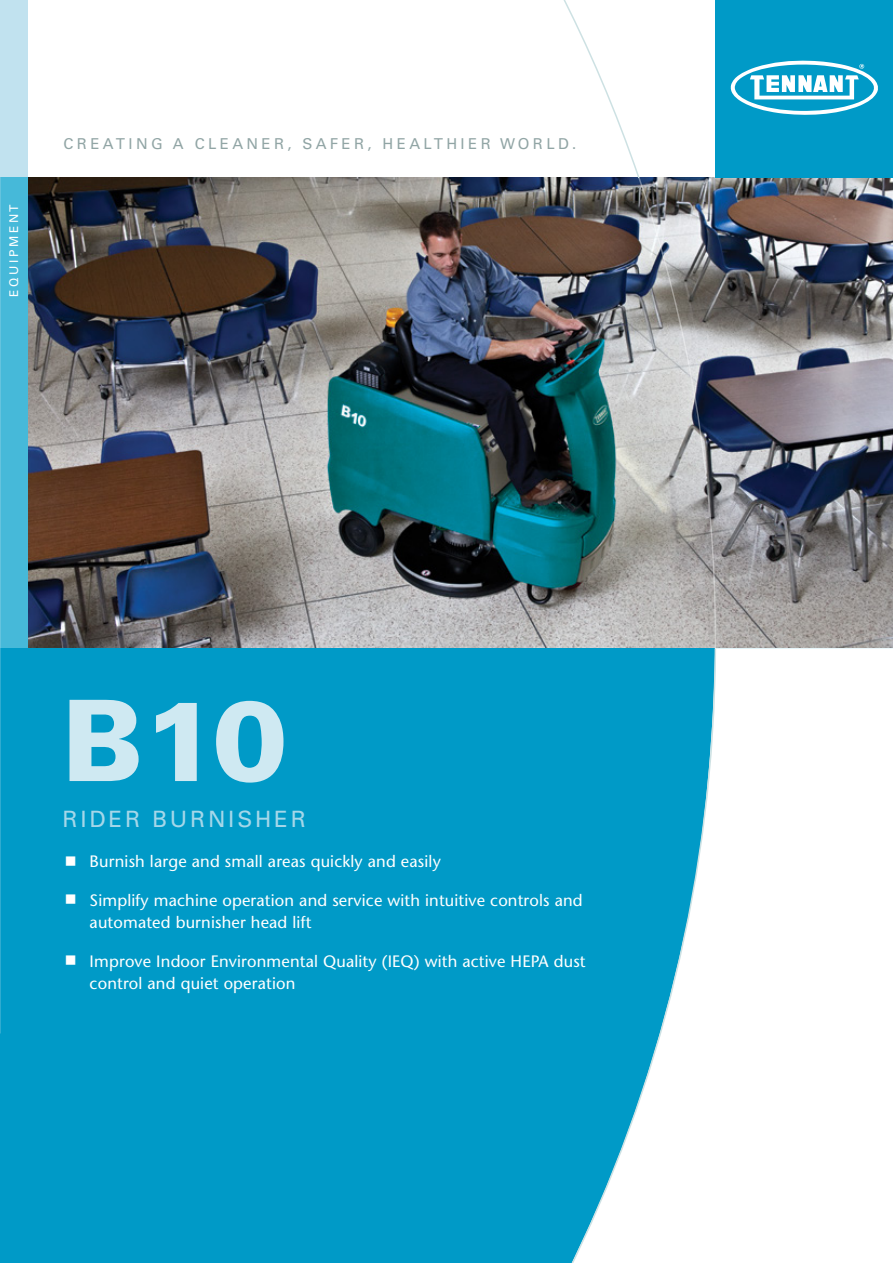
<style>
.page{position:relative;width:893px;height:1263px;background:#fff}
.page>*{position:absolute;margin:0;border:0;box-sizing:border-box;transform-origin:0 0}
.t1{font:900 112.5px "Univers";color:#cfe9f2}
.t2{font:22.5px "Univers";letter-spacing:.125em;color:#a5d7e9}
.t3{font:16.5px/22.5px "Stone Sans";letter-spacing:.01em;color:#fff}
.t4{font:15px "Univers";letter-spacing:.225em;color:#91a5a5}
.t5{font:12px "Univers";letter-spacing:.225em;color:#fff}
</style>
<div class="page">
<img style="left:27px;top:177px;width:866px;height:471px">
<div style="left:0;top:648px;width:893px;height:615px;background:#009ac7"></div>
<div style="left:717px;top:648px;width:176px;height:615px;background:#fff"></div>
<div style="left:716px;top:0;width:177px;height:177px;background:#009ac7"></div>
<svg style="left:730px;top:60px;width:148px;height:55px"></svg>
<div style="left:0;top:0;width:27px;height:177px;background:#c1e2ef"></div>
<div style="left:0;top:177px;width:27px;height:471px;background:#46b9d9"></div>
<svg style="left:555px;top:0;width:162px;height:648px"></svg>
<svg style="left:563px;top:647px;width:154px;height:616px"></svg>
<p class="t5" style="left:7px;top:297px;width:95px;rotate:-90deg">EQUIPMENT</p>
<p class="t4" style="left:64px;top:135px;width:514px">CREATING A CLEANER, SAFER, HEALTHIER WORLD.</p>
<h1 class="t1" style="left:63px;top:670px;width:227px">B10</h1>
<h2 class="t2" style="left:63px;top:805px;width:245px">RIDER BURNISHER</h2>
<p class="t3" style="left:90px;top:850px;width:353px">Burnish large and small areas quickly and easily</p>
<p class="t3" style="left:90px;top:889px;width:495px">Simplify machine operation and service with intuitive controls and automated burnisher head lift</p>
<p class="t3" style="left:90px;top:950px;width:497px">Improve Indoor Environmental Quality (IEQ) with active HEPA dust control and quiet operation</p>
</div>
